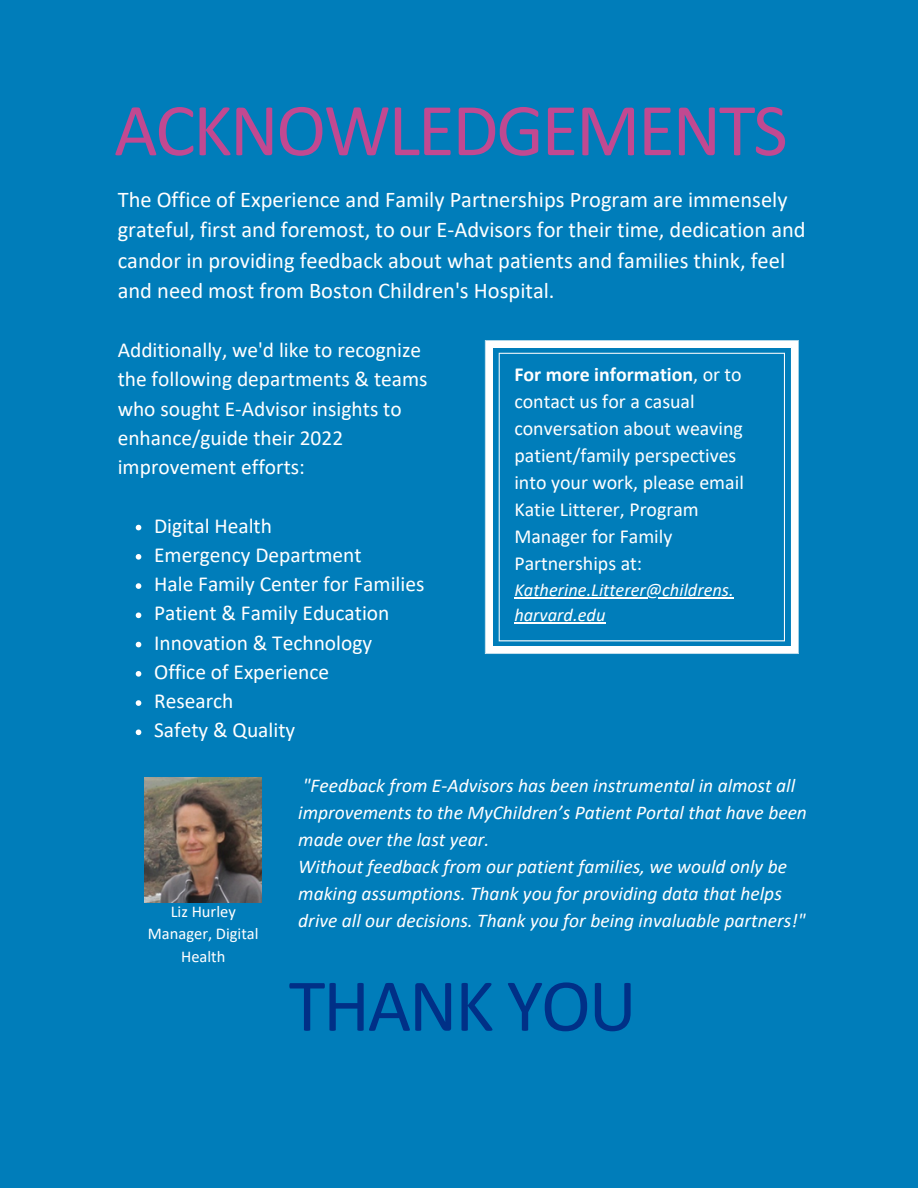
<style>
.page{position:relative;width:918px;height:1188px;background:#007dba}
.page>*{position:absolute;margin:0;border:0;box-sizing:border-box;transform-origin:0 0}
.t1{font:75.15px "Calibri";letter-spacing:-.03em;color:#c14991}
.t2{font:75.15px "Calibri";letter-spacing:-.03em;color:#003087}
.t3{font:22.5px/30.3px "Calibri";color:#fff}
.t4{font:21.45px/29.2px "Calibri";color:#fff}
.t5{font:19.95px/27px "Calibri";color:#fff}
.t6{font:italic 19.5px/27px "Calibri";color:#fff}
.t7{font:italic 18.45px/24.8px "Calibri";color:#fff}
.t8{font:16.5px/22.5px "Calibri";color:#fff;text-align:center}
.s1{font-weight:700}
</style>
<div class="page">
<img style="left:145px;top:777px;width:117px;height:125px">
<svg style="left:485px;top:341px;width:313px;height:313px"></svg>
<svg style="left:136px;top:525px;width:5px;height:5px"></svg>
<svg style="left:136px;top:554px;width:5px;height:6px"></svg>
<svg style="left:136px;top:583px;width:5px;height:6px"></svg>
<svg style="left:136px;top:613px;width:5px;height:5px"></svg>
<svg style="left:136px;top:642px;width:5px;height:5px"></svg>
<svg style="left:136px;top:671px;width:5px;height:6px"></svg>
<svg style="left:136px;top:700px;width:5px;height:6px"></svg>
<svg style="left:136px;top:730px;width:5px;height:5px"></svg>
<hr style="left:514px;top:597px;width:220px;height:2px;background:#fff">
<hr style="left:514px;top:622px;width:91px;height:1px;background:#fff">
<h1 class="t1" style="left:114px;top:99px;width:675px">ACKNOWLEDGEMENTS</h1>
<p class="t3" style="left:118px;top:186px;width:690px">The Office of Experience and Family Partnerships Program are immensely grateful, first and foremost, to our E-Advisors for their time, dedication and candor in providing feedback about what patients and families think, feel and need most from Boston Children's Hospital.</p>
<p class="t4" style="left:118px;top:337px;width:311px">Additionally, we'd like to recognize the following departments &amp; teams who sought E-Advisor insights to enhance/guide their 2022 improvement efforts:</p>
<p class="t4" style="left:154px;top:513px;width:272px">Digital Health<br>Emergency Department<br>Hale Family Center for Families<br>Patient &amp; Family Education<br>Innovation &amp; Technology<br>Office of Experience<br>Research<br>Safety &amp; Quality</p>
<p class="t5" style="left:514px;top:363px;width:231px"><span class="s1">For more information</span>, or to contact us for a casual conversation about weaving patient/family perspectives into your work, please email<br>Katie Litterer, Program<br>Manager for Family<br>Partnerships at:</p>
<p class="t7" style="left:514px;top:579px;width:221px">Katherine.Litterer@childrens. harvard.edu</p>
<p class="t8" style="left:148px;top:901px;width:112px">Liz Hurley<br>Manager, Digital<br>Health</p>
<p class="t6" style="left:298px;top:774px;width:510px">"Feedback from E-Advisors has been instrumental in almost all improvements to the MyChildren’s Patient Portal that have been made over the last year.<br>Without feedback from our patient families, we would only be making assumptions. Thank you for providing data that helps drive all our decisions. Thank you for being invaluable partners!"</p>
<h1 class="t2" style="left:289px;top:974px;width:349px">THANK YOU</h1>
</div>
